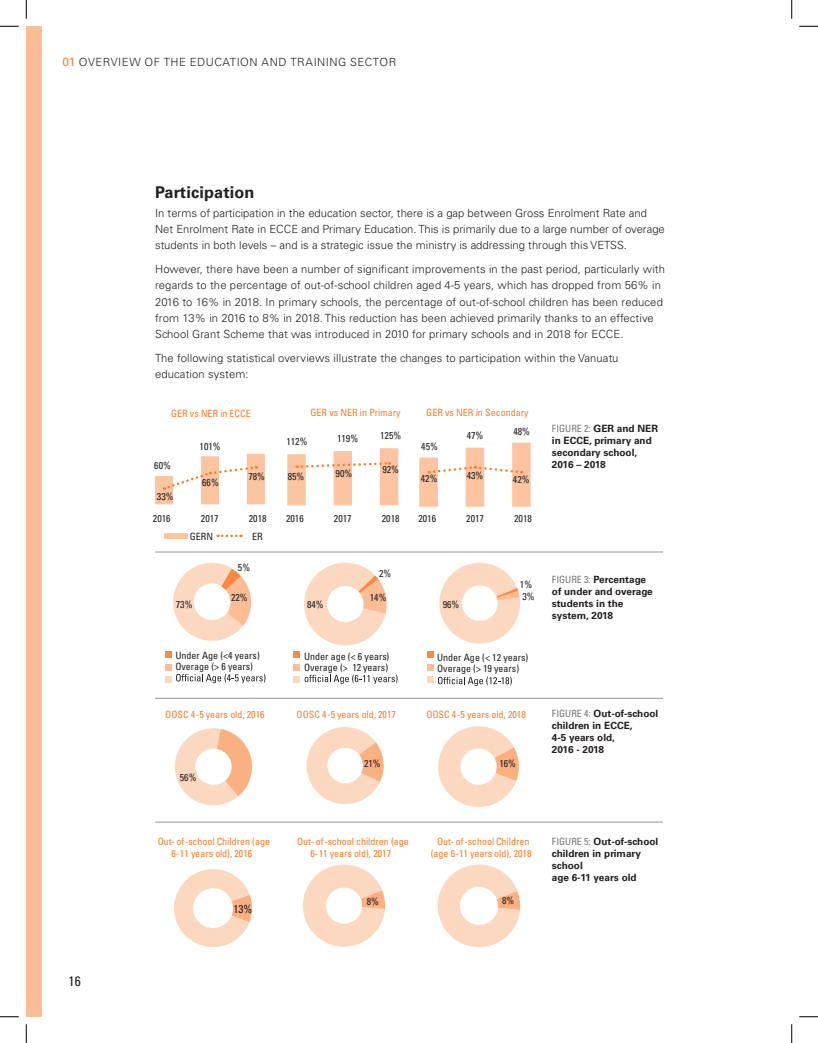
<style>
.page{position:relative;width:818px;height:1043px;background:#fff}
.page>*{position:absolute;margin:0;border:0;box-sizing:border-box;transform-origin:0 0}
.Heading_3{font:700 16.25px "Univers LT Std";letter-spacing:.01em;color:#231f20}
.t1{font:condensed 13.75px "Univers LT Std";color:#231f20}
.Body{font:300 11.25px/16.2px "Univers LT Std";letter-spacing:.01em;color:#231f20}
.Body-2{font:300 11.25px "Univers LT Std";letter-spacing:.045em;color:#231f20}
.t2{font:condensed 11.25px "Univers LT Std";color:#231f20}
.t3{font:condensed 10px/12.2px "Univers LT Std";color:#f97c2c;text-align:center}
.t4{font:condensed 10px/11.1px "Univers LT Std";color:#231f20}
.Figure_Title{font:700 10px/12px "Univers LT Std";color:#231f20}
.s1{font-weight:400;font-size:11.88px;color:#f97c2c}
.s2{font-weight:400;font-stretch:condensed;color:#77777a}
</style>
<div class="page">
<div style="left:26px;top:26px;width:15px;height:990px;background:#fcbd95"></div>
<div style="left:164px;top:533px;width:23px;height:5px;background:#fcc4a0"></div>
<svg style="left:217px;top:534px;width:24px;height:3px"></svg>
<svg style="left:419px;top:442px;width:111px;height:65px"></svg>
<svg style="left:287px;top:448px;width:111px;height:57px"></svg>
<svg style="left:155px;top:454px;width:110px;height:50px"></svg>
<svg style="left:173px;top:562px;width:79px;height:79px"></svg>
<svg style="left:176px;top:673px;width:89px;height:10px"></svg>
<svg style="left:303px;top:864px;width:82px;height:83px"></svg>
<svg style="left:437px;top:864px;width:83px;height:84px"></svg>
<svg style="left:304px;top:562px;width:83px;height:84px"></svg>
<svg style="left:304px;top:674px;width:93px;height:10px"></svg>
<svg style="left:439px;top:562px;width:81px;height:82px"></svg>
<svg style="left:438px;top:676px;width:74px;height:10px"></svg>
<svg style="left:175px;top:728px;width:78px;height:78px"></svg>
<svg style="left:306px;top:727px;width:78px;height:77px"></svg>
<svg style="left:438px;top:726px;width:81px;height:81px"></svg>
<svg style="left:174px;top:869px;width:78px;height:79px"></svg>
<div style="left:165px;top:651px;width:6px;height:7px;background:#fa8941"></div>
<div style="left:165px;top:664px;width:6px;height:7px;background:#fcbd95"></div>
<div style="left:165px;top:676px;width:6px;height:7px;background:#fdd8c0"></div>
<div style="left:293px;top:651px;width:7px;height:7px;background:#fa8941"></div>
<div style="left:293px;top:664px;width:7px;height:7px;background:#fcbd95"></div>
<div style="left:293px;top:676px;width:7px;height:7px;background:#fdd8c0"></div>
<div style="left:427px;top:651px;width:7px;height:7px;background:#fa8941"></div>
<div style="left:427px;top:664px;width:7px;height:7px;background:#fcbd95"></div>
<div style="left:427px;top:676px;width:7px;height:7px;background:#fdd8c0"></div>
<hr style="left:155px;top:552px;width:507px;height:1px;background:#939598">
<hr style="left:155px;top:698px;width:507px;height:1px;background:#939598">
<hr style="left:155px;top:822px;width:507px;height:1px;background:#939598">
<svg style="left:0;top:25px;width:19px;height:2px"></svg>
<svg style="left:799px;top:25px;width:19px;height:2px"></svg>
<svg style="left:0;top:1016px;width:19px;height:1px"></svg>
<svg style="left:799px;top:1016px;width:19px;height:1px"></svg>
<svg style="left:25px;top:0;width:2px;height:19px"></svg>
<svg style="left:25px;top:1024px;width:2px;height:18px"></svg>
<svg style="left:791px;top:0;width:1px;height:19px"></svg>
<svg style="left:791px;top:1024px;width:1px;height:18px"></svg>
<p class="Body-2" style="left:62px;top:56px;width:335px"><span class="s1">01</span> OVERVIEW OF THE EDUCATION AND TRAINING SECTOR</p>
<p class="Heading_3" style="left:155px;top:183px;width:101px">Participation</p>
<p class="Body" style="left:155px;top:205px;width:511px">In terms of participation in the education sector, there is a gap between Gross Enrolment Rate and<br>Net Enrolment Rate in ECCE and Primary Education. This is primarily due to a large number of overage students in both levels – and is a strategic issue the ministry is addressing through this VETSS.</p>
<p class="Body" style="left:155px;top:261px;width:511px">However, there have been a number of significant improvements in the past period, particularly with regards to the percentage of out-of-school children aged 4-5 years, which has dropped from 56% in 2016 to 16% in 2018. In primary schools, the percentage of out-of-school children has been reduced from 13% in 2016 to 8% in 2018. This reduction has been achieved primarily thanks to an effective School Grant Scheme that was introduced in 2010 for primary schools and in 2018 for ECCE.</p>
<p class="Body" style="left:155px;top:350px;width:465px">The following statistical overviews illustrate the changes to participation within the Vanuatu education system:</p>
<p class="t1" style="left:68px;top:972px;width:14px">16</p>
<p class="t3" style="left:171px;top:406px;width:81px">GER vs NER in ECCE</p>
<p class="t4" style="left:154px;top:460px;width:18px">60%</p>
<p class="t4" style="left:157px;top:490px;width:18px">33%</p>
<p class="t4" style="left:200px;top:440px;width:23px">101%</p>
<p class="t4" style="left:202px;top:476px;width:18px">66%</p>
<p class="t4" style="left:248px;top:470px;width:18px">78%</p>
<p class="t3" style="left:310px;top:406px;width:91px">GER vs NER in Primary</p>
<p class="t4" style="left:286px;top:436px;width:23px">112%</p>
<p class="t4" style="left:337px;top:433px;width:23px">119%</p>
<p class="t4" style="left:380px;top:430px;width:23px">125%</p>
<p class="t4" style="left:288px;top:470px;width:18px">85%</p>
<p class="t4" style="left:335px;top:467px;width:18px">90%</p>
<p class="t4" style="left:382px;top:464px;width:18px">92%</p>
<p class="t3" style="left:426px;top:406px;width:104px">GER vs NER in Secondary</p>
<p class="t4" style="left:421px;top:440px;width:18px">45%</p>
<p class="t4" style="left:466px;top:429px;width:18px">47%</p>
<p class="t4" style="left:513px;top:425px;width:18px">48%</p>
<p class="t4" style="left:421px;top:472px;width:18px">42%</p>
<p class="t4" style="left:466px;top:469px;width:18px">43%</p>
<p class="t4" style="left:513px;top:473px;width:18px">42%</p>
<p class="t4" style="left:153px;top:512px;width:19px">2016</p>
<p class="t4" style="left:201px;top:512px;width:19px">2017</p>
<p class="t4" style="left:249px;top:512px;width:19px">2018</p>
<p class="t4" style="left:286px;top:512px;width:19px">2016</p>
<p class="t4" style="left:334px;top:512px;width:19px">2017</p>
<p class="t4" style="left:382px;top:512px;width:19px">2018</p>
<p class="t4" style="left:418px;top:512px;width:19px">2016</p>
<p class="t4" style="left:466px;top:512px;width:19px">2017</p>
<p class="t4" style="left:514px;top:512px;width:19px">2018</p>
<p class="t4" style="left:190px;top:531px;width:25px">GERN</p>
<p class="t4" style="left:252px;top:531px;width:12px">ER</p>
<p class="t4" style="left:176px;top:598px;width:18px">73%</p>
<p class="t4" style="left:238px;top:562px;width:14px">5%</p>
<p class="t4" style="left:231px;top:592px;width:18px">22%</p>
<p class="t4" style="left:175px;top:650px;width:86px">Under Age (&lt;4 years)<br>Overage (&gt; 6 years)</p>
<p class="t3" style="left:165px;top:707px;width:101px">OOSC 4-5 years old, 2016</p>
<p class="t4" style="left:180px;top:771px;width:18px">56%</p>
<p class="t4" style="left:307px;top:598px;width:18px">84%</p>
<p class="t4" style="left:379px;top:568px;width:14px">2%</p>
<p class="t4" style="left:370px;top:591px;width:18px">14%</p>
<p class="t4" style="left:442px;top:598px;width:18px">96%</p>
<p class="t4" style="left:520px;top:578px;width:16px;line-height:11.9px">1%<br>3%</p>
<p class="t4" style="left:304px;top:651px;width:87px">Under age (&lt; 6 years)<br>Overage (&gt; 12 years)</p>
<p class="t4" style="left:437px;top:651px;width:93px;line-height:11.8px">Under Age (&lt; 12 years)<br>Overage (&gt; 19 years)</p>
<p class="t3" style="left:296px;top:707px;width:101px">OOSC 4-5 years old, 2017</p>
<p class="t3" style="left:426px;top:707px;width:101px">OOSC 4-5 years old, 2018</p>
<p class="t4" style="left:364px;top:757px;width:18px">21%</p>
<p class="t4" style="left:499px;top:757px;width:18px">16%</p>
<p class="Figure_Title" style="left:552px;top:423px;width:108px"><span class="s2">FIGURE 2:</span> GER and NER in ECCE, primary and secondary school,<br>2016 – 2018</p>
<p class="Figure_Title" style="left:552px;top:573px;width:102px"><span class="s2">FIGURE 3:</span> Percentage of under and overage students in the system, 2018</p>
<p class="Figure_Title" style="left:552px;top:707px;width:108px"><span class="s2">FIGURE 4:</span> Out-of-school children in ECCE,<br>4-5 years old,<br>2016 - 2018</p>
<p class="t3" style="left:158px;top:835px;width:114px">Out- of-school Children (age<br>6-11 years old), 2016</p>
<p class="t3" style="left:297px;top:835px;width:113px">Out- of-school children (age<br>6-11 years old), 2017</p>
<p class="t3" style="left:430px;top:834px;width:102px">Out- of-school Children (age 6-11 years old), 2018</p>
<p class="t2" style="left:233px;top:902px;width:20px">13%</p>
<p class="t4" style="left:367px;top:895px;width:14px">8%</p>
<p class="t4" style="left:502px;top:895px;width:14px">8%</p>
<p class="Figure_Title" style="left:552px;top:835px;width:108px"><span class="s2">FIGURE 5:</span> Out-of-school children in primary school<br>age 6-11 years old</p>
</div>
